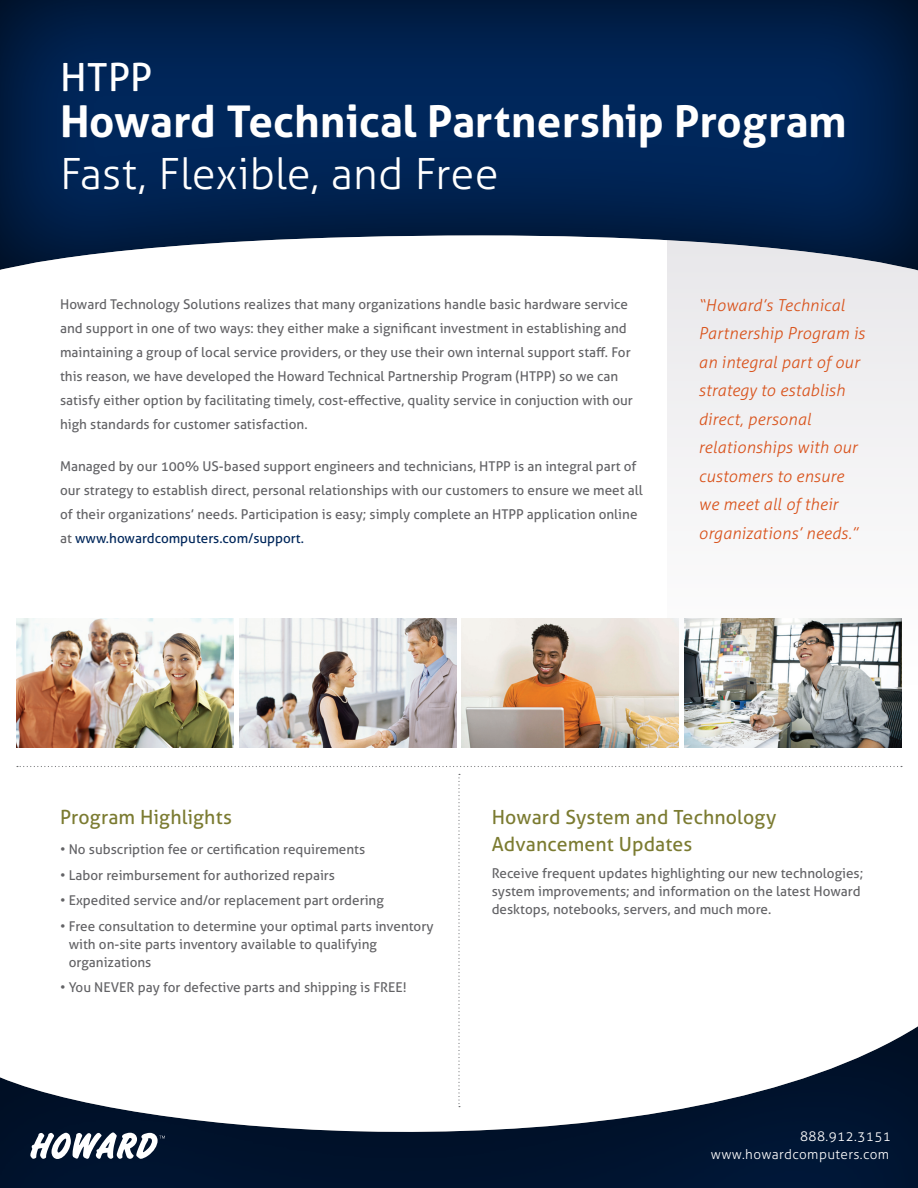
<style>
.page{position:relative;width:918px;height:1188px;background:#fff}
.page>*{position:absolute;margin:0;border:0;box-sizing:border-box;transform-origin:0 0}
.t1{font:700 43.8px "Aller";color:#fff}
.t2{font:300 43.2px "Aller";color:#fff}
.t3{font:38.85px "Aller";color:#fff}
.t4{font:19.5px/26.4px "Aller";letter-spacing:.005em;color:#7b7b31}
.t5{font:italic 300 16.5px/28.5px "Aller";letter-spacing:.01em;color:#d9531c}
.t6{font:13.5px/24px "Aller";color:#636366}
.t7{font:300 13.5px/18px "Aller";letter-spacing:.03em;color:#fff;text-align:right}
.s1{color:#00275b}
</style>
<div class="page">
<div style="left:667px;top:234px;width:251px;height:451px;background:#f3f2f4"></div>
<div style="left:0;top:0;width:918px;height:272px;background:#000001;opacity:.75"></div>
<img style="left:239px;top:618px;width:217px;height:129px">
<img style="left:16px;top:618px;width:217px;height:129px">
<img style="left:685px;top:618px;width:217px;height:129px">
<img style="left:462px;top:618px;width:217px;height:129px">
<svg style="left:17px;top:766px;width:885px;height:1px"></svg>
<svg style="left:458px;top:774px;width:2px;height:252px"></svg>
<div style="left:0;top:1026px;width:918px;height:162px;background:#231f20;opacity:.75"></div>
<svg style="left:30px;top:1132px;width:135px;height:27px"></svg>
<h3 class="t3" style="left:60px;top:54px;width:94px">HTPP</h3>
<h1 class="t1" style="left:60px;top:94px;width:788px">Howard Technical Partnership Program</h1>
<h2 class="t2" style="left:60px;top:147px;width:440px">Fast, Flexible, and Free</h2>
<p class="t6" style="left:60px;top:292px;width:574px">Howard Technology Solutions realizes that many organizations handle basic hardware service and support in one of two ways: they either make a significant investment in establishing and maintaining a group of local service providers, or they use their own internal support staff. For this reason, we have developed the Howard Technical Partnership Program (HTPP) so we can satisfy either option by facilitating timely, cost-effective, quality service in conjuction with our high standards for customer satisfaction.</p>
<p class="t6" style="left:60px;top:454px;width:584px">Managed by our 100% US-based support engineers and technicians, HTPP is an integral part of our strategy to establish direct, personal relationships with our customers to ensure we meet all of their organizations’ needs. Participation is easy; simply complete an HTPP application online at <span class="s1">www.howardcomputers.com/support.</span></p>
<p class="t5" style="left:699px;top:291px;width:168px">“Howard’s Technical<br>Partnership Program is an integral part of our strategy to establish direct, personal relationships with our customers to ensure we meet all of their organizations’ needs.”</p>
<h3 class="t4" style="left:60px;top:804px;width:174px">Program Highlights</h3>
<p class="t6" style="left:60px;top:838px;width:307px">• No subscription fee or certification requirements</p>
<p class="t6" style="left:60px;top:863px;width:276px">• Labor reimbursement for authorized repairs</p>
<p class="t6" style="left:60px;top:889px;width:325px">• Expedited service and/or replacement part ordering</p>
<p class="t6" style="left:69px;top:917px;width:366px;line-height:18px;text-indent:-9px">• Free consultation to determine your optimal parts inventory with on-site parts inventory available to qualifying organizations</p>
<p class="t6" style="left:60px;top:976px;width:348px">• You NEVER pay for defective parts and shipping is FREE!</p>
<h3 class="t4" style="left:492px;top:804px;width:286px">Howard System and Technology<br>Advancement Updates</h3>
<p class="t6" style="left:492px;top:864px;width:373px;line-height:18px">Receive frequent updates highlighting our new technologies; system improvements; and information on the latest Howard desktops, notebooks, servers, and much more.</p>
<p class="t7" style="left:711px;top:1127px;width:182px">888.912.3151 www.howardcomputers.com</p>
</div>
